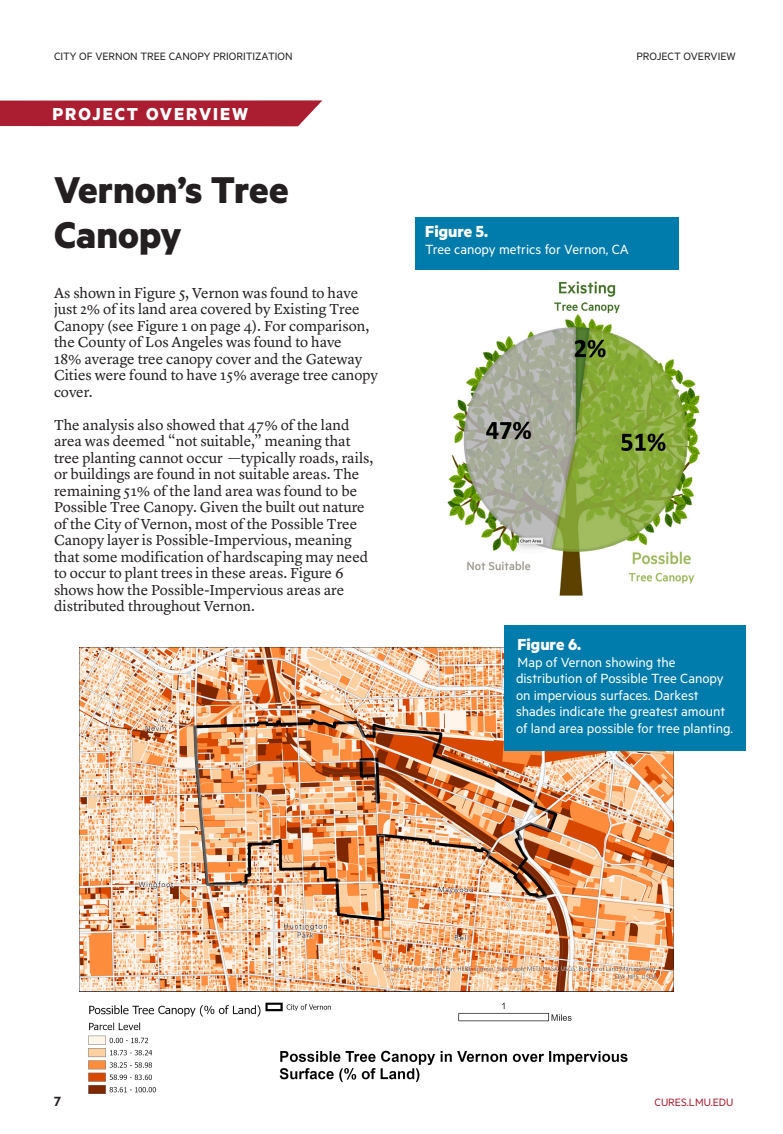
<style>
.page{position:relative;width:783px;height:1134px;background:#fff}
.page>*{position:absolute;margin:0;border:0;box-sizing:border-box;transform-origin:0 0}
.Main_title{font:700 42px/45px "Metric";color:#231f20}
.Main_title_-_Metric{font:700 19.5px "Metric";letter-spacing:.1em;color:#fff}
.box_text{font:700 18px "Metric";color:#fff}
.Body_1{font:15px/16.5px "Lyon Text";color:#231f20}
.box_text-2{font:15px/16.5px "Metric";color:#fff}
.t1{font:600 15px "Metric";color:#231f20}
.t2{font:12px "Metric";color:#231f20}
.t3{font:12px "Metric";color:#ab1d31}
</style>
<div class="page">
<svg style="left:0;top:100px;width:322px;height:26px;background:#af293c"></svg>
<img style="left:447px;top:281px;width:253px;height:315px">
<div style="left:415px;top:218px;width:264px;height:52px;background:#007cac"></div>
<img style="left:79px;top:647px;width:594px;height:447px">
<div style="left:505px;top:625px;width:241px;height:126px;background:#007cac"></div>
<p class="t2" style="left:54px;top:50px;width:240px">CITY OF VERNON TREE CANOPY PRIORITIZATION</p>
<p class="Main_title_-_Metric" style="left:52px;top:102px;width:197px">PROJECT OVERVIEW</p>
<p class="Main_title" style="left:54px;top:166px;width:236px">Vernon’s Tree<br>Canopy</p>
<p class="Body_1" style="left:54px;top:283px;width:325px">As shown in Figure 5, Vernon was found to have just 2% of its land area covered by Existing Tree Canopy (see Figure 1 on page 4). For comparison, the County of Los Angeles was found to have<br>18% average tree canopy cover and the Gateway Cities were found to have 15% average tree canopy cover.</p>
<p class="Body_1" style="left:54px;top:415px;width:321px">The analysis also showed that 47% of the land area was deemed “not suitable,” meaning that tree planting cannot occur —typically roads, rails, or buildings are found in not suitable areas. The remaining 51% of the land area was found to be Possible Tree Canopy. Given the built out nature of the City of Vernon, most of the Possible Tree Canopy layer is Possible-Impervious, meaning that some modification of hardscaping may need to occur to plant trees in these areas. Figure 6 shows how the Possible-Impervious areas are distributed throughout Vernon.</p>
<p class="t2" style="left:636px;top:50px;width:101px">PROJECT OVERVIEW</p>
<p class="box_text" style="left:425px;top:221px;width:64px">Figure 5.</p>
<p class="box_text-2" style="left:425px;top:241px;width:205px">Tree canopy metrics for Vernon, CA</p>
<p class="box_text" style="left:518px;top:634px;width:65px">Figure 6.</p>
<p class="box_text-2" style="left:516px;top:653px;width:219px">Map of Vernon showing the distribution of Possible Tree Canopy on impervious surfaces. Darkest shades indicate the greatest amount of land area possible for tree planting.</p>
<p class="t1" style="left:54px;top:1093px;width:8px">7</p>
<p class="t3" style="left:655px;top:1095px;width:80px">CURES.LMU.EDU</p>
</div>
